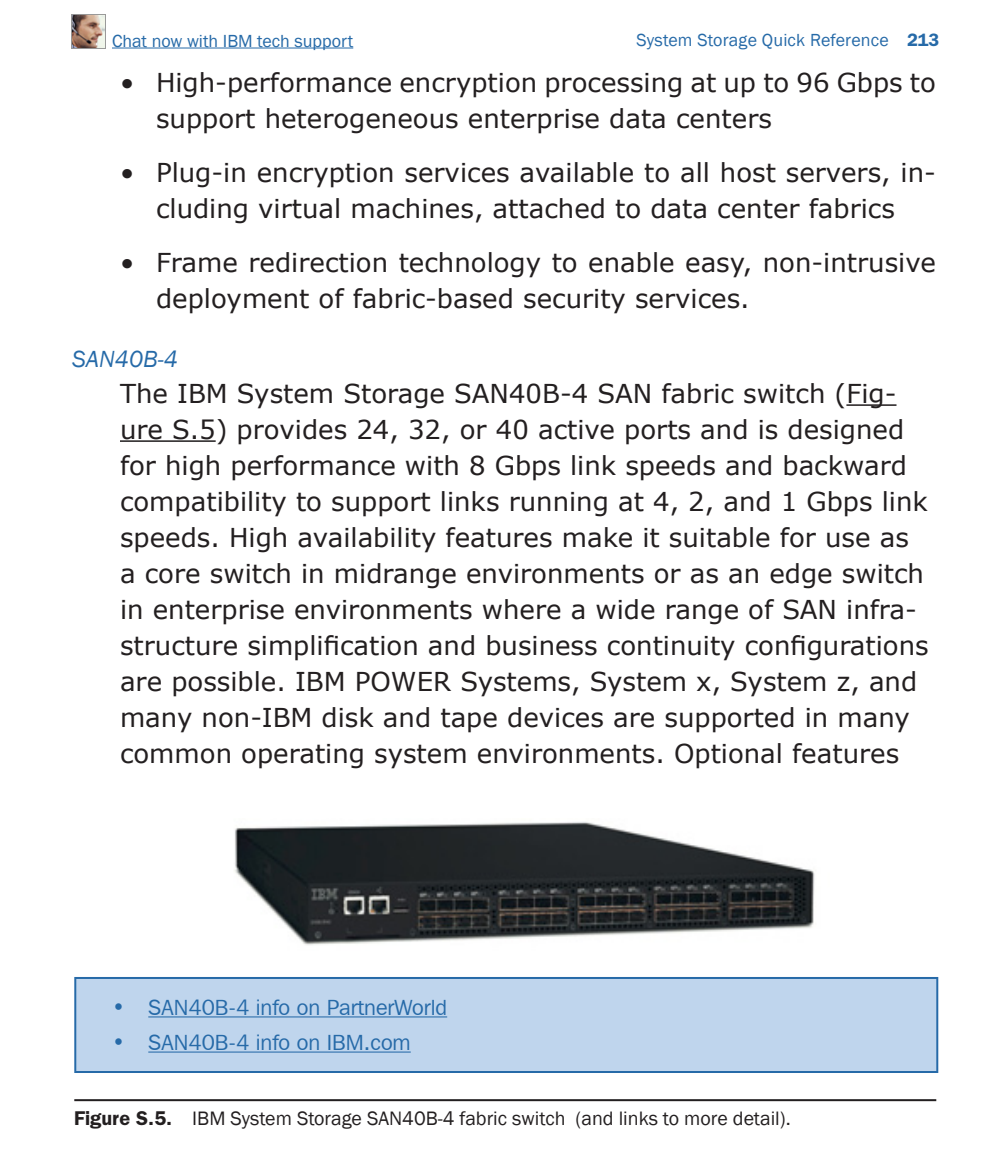
<style>
.page{position:relative;width:1008px;height:1174px;background:#fff}
.page>*{position:absolute;margin:0;border:0;box-sizing:border-box;transform-origin:0 0}
.t1{font:26px/36px "Verdana";color:#231f20}
.bl1{font:26px/36px "Verdana";color:#231f20}
.None-2{font:italic 24px "Franklin Gothic";color:#266aa8}
.bxt{font:22px "Franklin Gothic IT Cby BT";color:#266aa8}
.fc{font:20px "Franklin Gothic";color:#231f20}
.t2{font:18px "Franklin Gothic";color:#266aa8}
.s1{font-weight:600}
</style>
<div class="page">
<hr style="left:112px;top:48px;width:241px;height:1px;background:#266aa8">
<img style="left:72px;top:15px;width:34px;height:34px">
<hr style="left:74px;top:1099px;width:862px;height:2px;background:#231f20">
<div style="left:74px;top:977px;width:864px;height:96px;background:#bfd5ed;border:2px solid #266aa8"></div>
<hr style="left:148px;top:1016px;width:299px;height:1px;background:#266aa8">
<hr style="left:148px;top:1051px;width:263px;height:1px;background:#266aa8">
<img style="left:234px;top:822px;width:581px;height:123px">
<hr style="left:846px;top:404px;width:51px;height:2px;background:#231f20">
<hr style="left:120px;top:440px;width:96px;height:2px;background:#231f20">
<p class="t2" style="left:112px;top:29px;width:243px">Chat now with IBM tech support</p>
<p class="t2" style="left:636px;top:29px;width:305px">System Storage Quick Reference <span class="s1">213</span></p>
<p class="bl1" style="left:156px;top:64px;width:781px;text-indent:-36px">• High-performance encryption processing at up to 96 Gbps to support heterogeneous enterprise data centers</p>
<p class="bl1" style="left:120px;top:154px;width:817px;text-align:center">• Plug-in encryption services available to all host servers, in&shy;cluding virtual machines, attached to data center fabrics</p>
<p class="bl1" style="left:156px;top:244px;width:781px;text-indent:-36px">• Frame redirection technology to enable easy, non-intrusive deployment of fabric-based security services.</p>
<p class="None-2" style="left:72px;top:344px;width:107px">SAN40B-4</p>
<p class="t1" style="left:120px;top:374px;width:810px">The IBM System Storage SAN40B-4 SAN fabric switch (Fig&shy;ure S.5) provides 24, 32, or 40 active ports and is designed for high performance with 8 Gbps link speeds and backward compatibility to support links running at 4, 2, and 1 Gbps link speeds. High availability features make it suitable for use as a core switch in midrange environments or as an edge switch in enterprise environments where a wide range of SAN infra&shy;structure simplification and business continuity configurations are possible. IBM POWER Systems, System x, System z, and many non-IBM disk and tape devices are supported in many common operating system environments. Optional features</p>
<p class="bxt" style="left:112px;top:993px;width:336px">• SAN40B-4 info on PartnerWorld</p>
<p class="bxt" style="left:112px;top:1029px;width:300px">• SAN40B-4 info on IBM.com</p>
<p class="fc" style="left:74px;top:1106px;width:718px"><span class="s1">Figure S.5.</span> IBM System Storage SAN40B-4 fabric switch (and links to more detail).</p>
</div>
